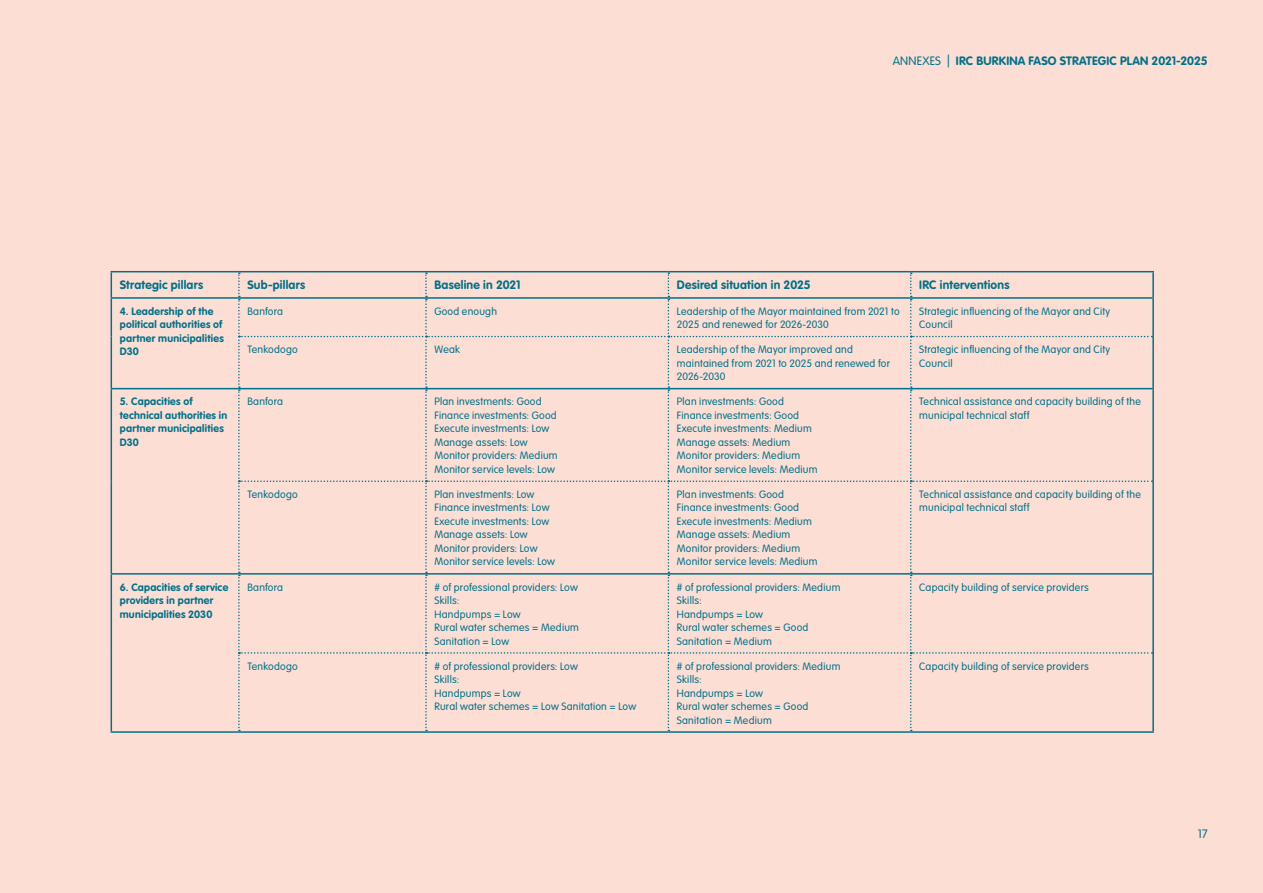
<style>
.page{position:relative;width:1263px;height:893px;background:#fcded5}
.page>*{position:absolute;margin:0;border:0;box-sizing:border-box;transform-origin:0 0}
.t1{font:700 12px "VAG Rounded Std";letter-spacing:.02em;color:#007188}
.t2{font:300 12px "VAG Rounded Std";color:#007188}
.t3{font:300 10.5px/13.5px "VAG Rounded Std";letter-spacing:.025em;color:#007188}
.t4{font:700 10.5px/13.5px "VAG Rounded Std";letter-spacing:.025em;color:#007188}
.s1{font-weight:300}
</style>
<div class="page">
<svg style="left:112px;top:272px;width:126px;height:459px;background:#f9dcd4"></svg>
<hr style="left:111px;top:271px;width:128px;height:1px;background:#007188">
<hr style="left:239px;top:271px;width:187px;height:1px;background:#007188">
<hr style="left:426px;top:271px;width:242px;height:1px;background:#007188">
<hr style="left:668px;top:271px;width:243px;height:1px;background:#007188">
<hr style="left:911px;top:271px;width:243px;height:1px;background:#007188">
<svg style="left:111px;top:272px;width:1px;height:25px"></svg>
<hr style="left:1152px;top:272px;width:2px;height:25px;background:#007188">
<hr style="left:111px;top:297px;width:128px;height:2px;background:#007188">
<hr style="left:911px;top:297px;width:243px;height:2px;background:#007188">
<hr style="left:111px;top:299px;width:1px;height:38px;background:#007188">
<hr style="left:1152px;top:299px;width:2px;height:38px;background:#007188">
<hr style="left:111px;top:337px;width:1px;height:51px;background:#007188">
<hr style="left:1152px;top:337px;width:2px;height:51px;background:#007188">
<hr style="left:111px;top:389px;width:1px;height:92px;background:#007188">
<hr style="left:1152px;top:389px;width:2px;height:92px;background:#007188">
<hr style="left:111px;top:481px;width:1px;height:92px;background:#007188">
<hr style="left:1152px;top:481px;width:2px;height:92px;background:#007188">
<hr style="left:111px;top:575px;width:1px;height:78px;background:#007188">
<hr style="left:1152px;top:575px;width:2px;height:78px;background:#007188">
<hr style="left:111px;top:653px;width:1px;height:78px;background:#007188">
<hr style="left:1152px;top:653px;width:2px;height:78px;background:#007188">
<div style="left:238px;top:272px;width:915px;height:459px;background:#fcded5"></div>
<hr style="left:111px;top:388px;width:128px;height:1px;background:#007188">
<hr style="left:239px;top:388px;width:187px;height:1px;background:#007188">
<hr style="left:426px;top:388px;width:242px;height:1px;background:#007188">
<hr style="left:668px;top:388px;width:243px;height:1px;background:#007188">
<hr style="left:911px;top:388px;width:243px;height:1px;background:#007188">
<hr style="left:111px;top:573px;width:128px;height:2px;background:#007188">
<hr style="left:239px;top:573px;width:187px;height:2px;background:#007188">
<hr style="left:426px;top:573px;width:242px;height:2px;background:#007188">
<hr style="left:668px;top:573px;width:243px;height:2px;background:#007188">
<hr style="left:911px;top:573px;width:243px;height:2px;background:#007188">
<hr style="left:111px;top:731px;width:128px;height:2px;background:#007188">
<hr style="left:239px;top:731px;width:187px;height:2px;background:#007188">
<hr style="left:426px;top:731px;width:242px;height:2px;background:#007188">
<hr style="left:668px;top:731px;width:243px;height:2px;background:#007188">
<hr style="left:911px;top:731px;width:243px;height:2px;background:#007188">
<p class="t1" style="left:893px;top:53px;width:316px"><span class="s1">ANNEXES |</span> IRC BURKINA FASO STRATEGIC PLAN 2021-2025</p>
<p class="t1" style="left:120px;top:278px;width:85px">Strategic pillars</p>
<p class="t1" style="left:247px;top:278px;width:59px">Sub-pillars</p>
<p class="t1" style="left:434px;top:278px;width:88px">Baseline in 2021</p>
<p class="t1" style="left:677px;top:278px;width:135px">Desired situation in 2025</p>
<p class="t1" style="left:919px;top:278px;width:92px">IRC interventions</p>
<p class="t4" style="left:120px;top:304px;width:106px">4. Leadership of the political authorities of partner municipalities<br>D30</p>
<p class="t3" style="left:247px;top:304px;width:37px">Banfora</p>
<p class="t3" style="left:434px;top:304px;width:64px">Good enough</p>
<p class="t3" style="left:677px;top:304px;width:224px">Leadership of the Mayor maintained from 2021 to<br>2025 and renewed for 2026-2030</p>
<p class="t3" style="left:919px;top:304px;width:192px">Strategic influencing of the Mayor and City<br>Council</p>
<p class="t3" style="left:247px;top:343px;width:52px">Tenkodogo</p>
<p class="t3" style="left:434px;top:343px;width:27px">Weak</p>
<p class="t3" style="left:677px;top:343px;width:215px">Leadership of the Mayor improved and maintained from 2021 to 2025 and renewed for<br>2026-2030</p>
<p class="t3" style="left:919px;top:343px;width:192px">Strategic influencing of the Mayor and City<br>Council</p>
<p class="t4" style="left:120px;top:395px;width:109px">5. Capacities of technical authorities in partner municipalities<br>D30</p>
<p class="t3" style="left:247px;top:395px;width:37px">Banfora</p>
<p class="t3" style="left:434px;top:395px;width:125px">Plan investments: Good<br>Finance investments: Good<br>Execute investments: Low<br>Manage assets: Low<br>Monitor providers: Medium<br>Monitor service levels: Low</p>
<p class="t3" style="left:677px;top:395px;width:142px">Plan investments: Good<br>Finance investments: Good<br>Execute investments: Medium<br>Manage assets: Medium<br>Monitor providers: Medium<br>Monitor service levels: Medium</p>
<p class="t3" style="left:919px;top:395px;width:223px">Technical assistance and capacity building of the municipal technical staff</p>
<p class="t3" style="left:247px;top:488px;width:52px">Tenkodogo</p>
<p class="t3" style="left:434px;top:488px;width:122px">Plan investments: Low<br>Finance investments: Low<br>Execute investments: Low<br>Manage assets: Low<br>Monitor providers: Low<br>Monitor service levels: Low</p>
<p class="t3" style="left:677px;top:488px;width:142px">Plan investments: Good<br>Finance investments: Good<br>Execute investments: Medium<br>Manage assets: Medium<br>Monitor providers: Medium<br>Monitor service levels: Medium</p>
<p class="t3" style="left:919px;top:488px;width:223px">Technical assistance and capacity building of the municipal technical staff</p>
<p class="t4" style="left:120px;top:580px;width:110px">6. Capacities of service providers in partner municipalities 2030</p>
<p class="t3" style="left:247px;top:580px;width:37px">Banfora</p>
<p class="t3" style="left:434px;top:580px;width:146px"># of professional providers: Low<br>Skills:<br>Handpumps = Low<br>Rural water schemes = Medium<br>Sanitation = Low</p>
<p class="t3" style="left:677px;top:580px;width:165px"># of professional providers: Medium<br>Skills:<br>Handpumps = Low<br>Rural water schemes = Good<br>Sanitation = Medium</p>
<p class="t3" style="left:919px;top:580px;width:171px">Capacity building of service providers</p>
<p class="t3" style="left:247px;top:660px;width:52px">Tenkodogo</p>
<p class="t3" style="left:434px;top:660px;width:203px"># of professional providers: Low<br>Skills:<br>Handpumps = Low<br>Rural water schemes = Low Sanitation = Low</p>
<p class="t3" style="left:677px;top:660px;width:165px"># of professional providers: Medium<br>Skills:<br>Handpumps = Low<br>Rural water schemes = Good<br>Sanitation = Medium</p>
<p class="t3" style="left:919px;top:660px;width:171px">Capacity building of service providers</p>
<p class="t2" style="left:1198px;top:827px;width:12px">17</p>
</div>
